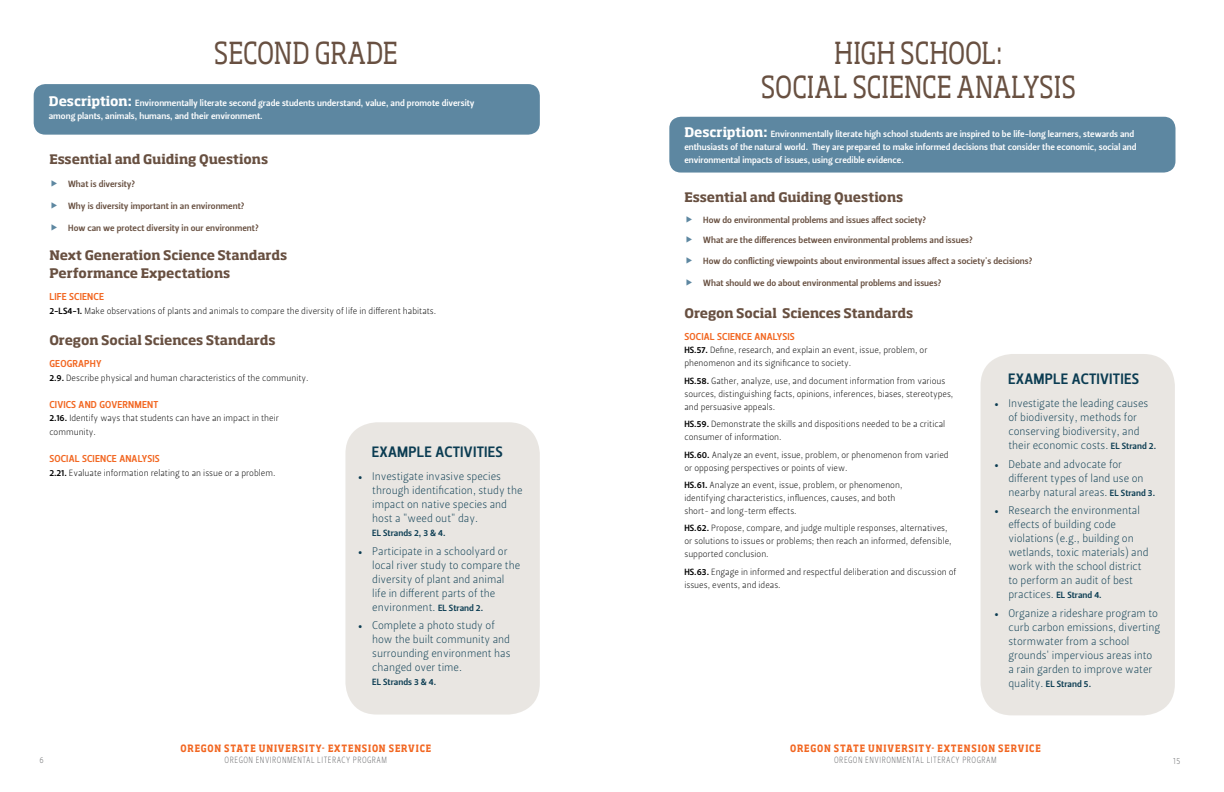
<style>
.page{position:relative;width:1224px;height:792px;background:#fff}
.page>*{position:absolute;margin:0;border:0;box-sizing:border-box;transform-origin:0 0}
.t1{font:30px/34px "Soho Std";color:#685041;text-align:center;scale:.83 1}
.t2{font:15px "Leitura Sans Grot 3";letter-spacing:.015em;color:#0b3c52}
.t3{font:700 13px/18px "Soho Std";letter-spacing:-.005em;color:#685041}
.t4{font:11px/14px "Leitura Sans Grot 1";color:#0b3c52}
.t5{font:10px "Leitura Sans Grot 3";letter-spacing:.015em;color:#f26722}
.t6{font:700 10px "Soho Std";letter-spacing:.1em;color:#f26722;scale:.83 1}
.t7{font:9px/13px "Leitura Sans Grot 1";color:#000}
.t8{font:9px/13px "Leitura Sans Grot 3";color:#fff}
.t9{font:9px "Leitura Sans Grot 3";color:#685041}
.t10{font:9px "Leitura Sans Grot 1";letter-spacing:.065em;color:#636466;scale:.83 1}
.t11{font:9px "Leitura Sans Grot 3";color:#0b3c52}
.s1{font-family:"Soho Std";font-weight:700;font-size:13px}
.s2{font-family:"Leitura Sans Grot 3"}
.s3{font-family:"Minion Pro"}
.s4{font-family:"Leitura Sans Grot 3";font-size:9px}
.s5{font-family:"Leitura Sans Grot 1";font-size:11px}
</style>
<div class="page">
<div style="left:34px;top:84px;width:506px;height:51px;background:#5d87a1;border-radius:12px"></div>
<div style="left:345px;top:422px;width:195px;height:293px;background:#e9e6e2;border-radius:32px"></div>
<div style="left:669px;top:117px;width:506px;height:56px;background:#5d87a1;border-radius:12px"></div>
<div style="left:981px;top:354px;width:194px;height:361px;background:#e9e6e2;border-radius:32px"></div>
<h1 class="t1" style="left:214px;top:35px;width:223px">SECOND GRADE</h1>
<p class="t8" style="left:49px;top:97px;width:427px"><span class="s1">Description:</span> Environmentally literate second grade students understand, value, and promote diversity among plants, animals, humans, and their environment.</p>
<h3 class="t3" style="left:49px;top:150px;width:220px">Essential and Guiding Questions</h3>
<p class="t9" style="left:68px;top:177px;width:69px">What is diversity?</p>
<p class="t9" style="left:68px;top:200px;width:178px">Why is diversity important in an environment?</p>
<p class="t9" style="left:68px;top:221px;width:192px">How can we protect diversity in our environment?</p>
<h3 class="t3" style="left:49px;top:246px;width:239px">Next Generation Science Standards<br>Performance Expectations</h3>
<p class="t5" style="left:49px;top:290px;width:56px">LIFE SCIENCE</p>
<p class="t7" style="left:49px;top:305px;width:388px"><span class="s2">2-LS4-1.</span> Make observations of plants and animals to compare the diversity of life in different habitats.</p>
<h3 class="t3" style="left:49px;top:330px;width:228px">Oregon Social Sciences Standards</h3>
<p class="t5" style="left:49px;top:357px;width:54px">GEOGRAPHY</p>
<p class="t7" style="left:49px;top:372px;width:261px"><span class="s2">2.9.</span> Describe physical and human characteristics of the community.</p>
<p class="t5" style="left:49px;top:398px;width:110px">CIVICS AND GOVERNMENT</p>
<p class="t7" style="left:49px;top:411px;width:231px;line-height:14px"><span class="s2">2.16.</span> Identify ways that students can have an impact in their community.</p>
<p class="t5" style="left:49px;top:452px;width:112px">SOCIAL SCIENCE ANALYSIS</p>
<p class="t7" style="left:49px;top:467px;width:228px"><span class="s2">2.21.</span> Evaluate information relating to an issue or a problem.</p>
<h2 class="t2" style="left:372px;top:442px;width:133px">EXAMPLE ACTIVITIES</h2>
<p class="t4" style="left:372px;top:470px;width:152px;text-indent:-14px"><span class="s3">•</span> Investigate invasive species through identification, study the impact on native species and host a "weed out" day.</p>
<p class="t11" style="left:372px;top:527px;width:75px">EL Strands 2, 3 &amp; 4.</p>
<p class="t4" style="left:372px;top:544px;width:150px;text-indent:-14px"><span class="s3">•</span> Participate in a schoolyard or local river study to compare the diversity of plant and animal life in different parts of the environment. <span class="s4">EL Strand 2.</span></p>
<p class="t4" style="left:372px;top:619px;width:140px;text-indent:-14px"><span class="s3">•</span> Complete a photo study of how the built community and surrounding environment has changed over time.</p>
<p class="t11" style="left:372px;top:676px;width:66px">EL Strands 3 &amp; 4.</p>
<p class="t6" style="left:181px;top:742px;width:303px">OREGON STATE UNIVERSITY- EXTENSION SERVICE</p>
<p class="t10" style="left:39px;top:754px;width:7px">6</p>
<p class="t10" style="left:225px;top:754px;width:197px">OREGON ENVIRONMENTAL LITERACY PROGRAM</p>
<h1 class="t1" style="left:761px;top:36px;width:381px">HIGH SCHOOL:<br>SOCIAL SCIENCE ANALYSIS</h1>
<p class="t8" style="left:684px;top:128px;width:454px"><span class="s1">Description:</span> Environmentally literate high school students are inspired to be life-long learners, stewards and enthusiasts of the natural world. They are prepared to make informed decisions that consider the economic, social and environmental impacts of issues, using credible evidence.</p>
<h3 class="t3" style="left:684px;top:188px;width:220px">Essential and Guiding Questions</h3>
<p class="t9" style="left:703px;top:213px;width:225px">How do environmental problems and issues affect society?</p>
<p class="t9" style="left:703px;top:234px;width:271px">What are the differences between environmental problems and issues?</p>
<p class="t9" style="left:703px;top:254px;width:331px">How do conflicting viewpoints about environmental issues affect a society's decisions?</p>
<p class="t9" style="left:703px;top:277px;width:240px">What should we do about environmental problems and issues?</p>
<h3 class="t3" style="left:684px;top:303px;width:230px">Oregon Social Sciences Standards</h3>
<p class="t5" style="left:684px;top:330px;width:112px">SOCIAL SCIENCE ANALYSIS</p>
<p class="t7" style="left:684px;top:344px;width:245px"><span class="s2">HS.57.</span> Define, research, and explain an event, issue, problem, or phenomenon and its significance to society.</p>
<p class="t7" style="left:684px;top:374px;width:271px"><span class="s2">HS.58.</span> Gather, analyze, use, and document information from various sources, distinguishing facts, opinions, inferences, biases, stereotypes, and persuasive appeals.</p>
<p class="t7" style="left:684px;top:418px;width:262px"><span class="s2">HS.59.</span> Demonstrate the skills and dispositions needed to be a critical consumer of information.</p>
<p class="t7" style="left:684px;top:448px;width:266px"><span class="s2">HS.60.</span> Analyze an event, issue, problem, or phenomenon from varied or opposing perspectives or points of view.</p>
<p class="t7" style="left:684px;top:479px;width:220px"><span class="s2">HS.61.</span> Analyze an event, issue, problem, or phenomenon, identifying characteristics, influences, causes, and both short- and long-term effects.</p>
<p class="t7" style="left:684px;top:522px;width:269px"><span class="s2">HS.62.</span> Propose, compare, and judge multiple responses, alternatives, or solutions to issues or problems; then reach an informed, defensible, supported conclusion.</p>
<p class="t7" style="left:684px;top:565px;width:274px"><span class="s2">HS.63.</span> Engage in informed and respectful deliberation and discussion of issues, events, and ideas.</p>
<h2 class="t2" style="left:1008px;top:369px;width:133px">EXAMPLE ACTIVITIES</h2>
<p class="t4" style="left:1008px;top:396px;width:149px;text-indent:-14px"><span class="s3">•</span> Investigate the leading causes of biodiversity, methods for conserving biodiversity, and their economic costs. <span class="s4">EL Strand 2.</span></p>
<p class="t4" style="left:1008px;top:457px;width:148px;text-indent:-14px"><span class="s3">•</span> Debate and advocate for different types of land use on nearby natural areas. <span class="s4">EL Strand 3.</span></p>
<p class="t4" style="left:1008px;top:503px;width:142px;text-indent:-14px"><span class="s3">•</span> Research the environmental effects of building code violations (e.g., building on wetlands, toxic materials) and work with the school district to perform an audit of best practices. <span class="s4">EL Strand 4.</span></p>
<p class="t4" style="left:1008px;top:606px;width:153px;text-indent:-14px"><span class="s3">•</span> Organize a rideshare program to curb carbon emissions, diverting stormwater from a school grounds' impervious areas into a rain garden to improve water</p>
<p class="t11" style="left:1008px;top:677px;width:84px"><span class="s5">quality.</span> EL Strand 5.</p>
<p class="t6" style="left:790px;top:742px;width:303px">OREGON STATE UNIVERSITY- EXTENSION SERVICE</p>
<p class="t10" style="left:834px;top:754px;width:197px">OREGON ENVIRONMENTAL LITERACY PROGRAM</p>
<p class="t10" style="left:1173px;top:754px;width:10px">15</p>
</div>
